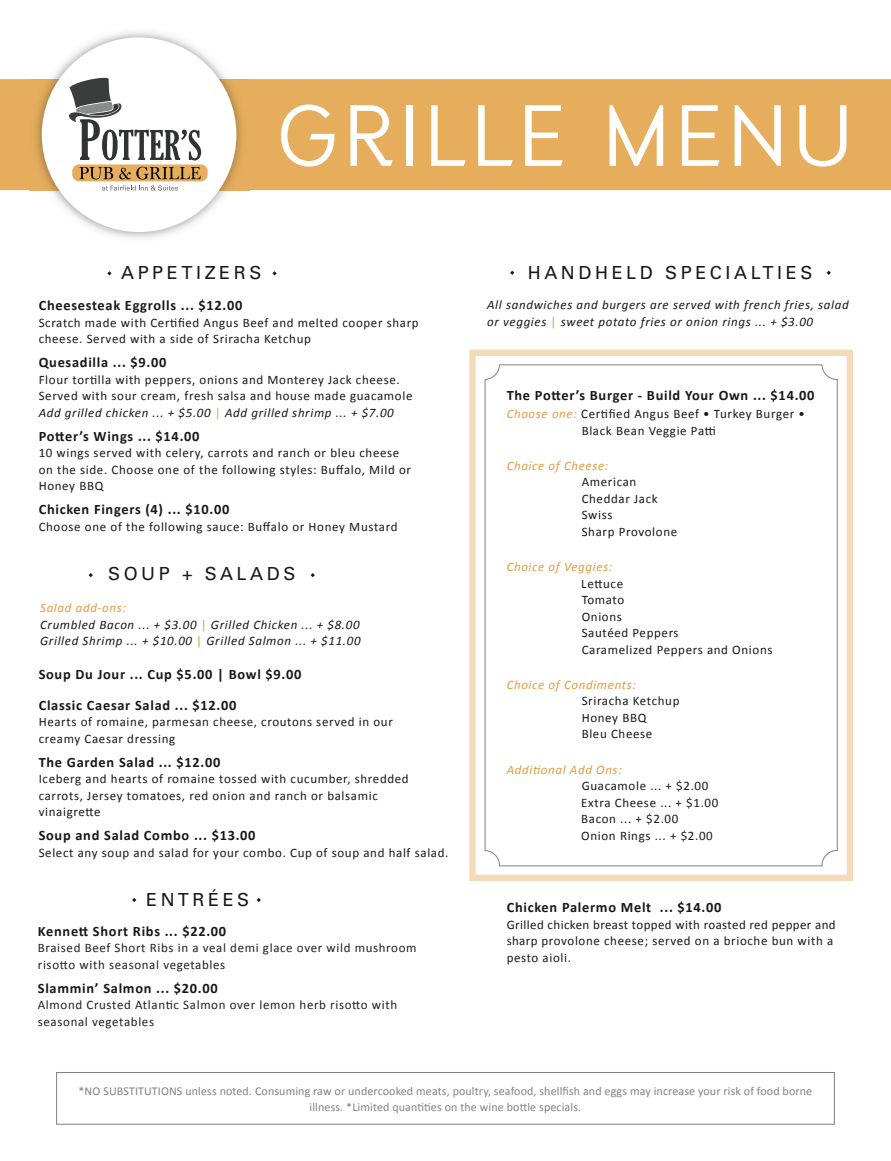
<style>
.page{position:relative;width:891px;height:1161px;background:#fff}
.page>*{position:absolute;margin:0;border:0;box-sizing:border-box;transform-origin:0 0}
.t1{font:86.55px "Auxilia";letter-spacing:.055em;color:#fff}
.t2{font:18px "Univers LT Std";letter-spacing:.2em;color:#181818}
.t3{font:700 14.4px/30.2px "Calibri";letter-spacing:.05em;color:#181818}
.t4{font:12.9px/16.5px "Calibri";letter-spacing:.05em;color:#181818}
.t5{font:italic 12.9px/16.5px "Calibri";letter-spacing:.05em;color:#181818}
.t6{font:12.9px/16.5px "Calibri";letter-spacing:.05em;color:#231f20}
.t7{font:12.9px/16.5px "Calibri";letter-spacing:.03em;color:#181818}
.t8{font:italic 12.9px "Calibri";letter-spacing:.05em;color:#e19c40}
.t9{font:12px/16.5px "Calibri";letter-spacing:.01em;color:#808180;text-align:center}
.s1{font-style:italic}
.s2{color:#e19c40}
.s3{font-style:normal;color:#e19c40}
.s4{font-style:italic;color:#e19c40}
</style>
<div class="page">
<svg style="left:827px;top:271px;width:4px;height:4px"></svg>
<svg style="left:510px;top:271px;width:4px;height:4px"></svg>
<div style="left:56px;top:1072px;width:779px;height:53px;border:1px solid #808180"></div>
<svg style="left:89px;top:573px;width:4px;height:4px"></svg>
<svg style="left:311px;top:573px;width:4px;height:4px"></svg>
<svg style="left:107px;top:271px;width:5px;height:4px"></svg>
<svg style="left:272px;top:271px;width:5px;height:4px"></svg>
<div style="left:0;top:79px;width:891px;height:111px;background:#e6ad5d"></div>
<img style="left:29px;top:32px;width:220px;height:206px">
<img style="left:29px;top:79px;width:220px;height:111px">
<div style="left:42px;top:37px;width:194px;height:195px;background:#fff;border-radius:50%"></div>
<svg style="left:102px;top:185px;width:76px;height:6px"></svg>
<svg style="left:69px;top:78px;width:132px;height:82px"></svg>
<div style="left:72px;top:164px;width:136px;height:17px;background:#e6ad5d;border-radius:7px"></div>
<svg style="left:79px;top:167px;width:34px;height:12px"></svg>
<svg style="left:119px;top:167px;width:82px;height:12px"></svg>
<svg style="left:132px;top:898px;width:4px;height:4px"></svg>
<svg style="left:257px;top:898px;width:4px;height:4px"></svg>
<svg style="left:469px;top:350px;width:384px;height:531px"></svg>
<svg style="left:484px;top:364px;width:354px;height:503px"></svg>
<h1 class="t1" style="left:277px;top:83px;width:578px">GRILLE MENU</h1>
<h2 class="t2" style="left:121px;top:262px;width:142px">APPETIZERS</h2>
<h2 class="t2" style="left:528px;top:262px;width:286px">HANDHELD SPECIALTIES</h2>
<p class="t3" style="left:39px;top:290px;width:205px">Cheesesteak Eggrolls ... $12.00</p>
<p class="t4" style="left:39px;top:314px;width:382px">Scratch made with Certified Angus Beef and melted cooper sharp cheese. Served with a side of Sriracha Ketchup</p>
<p class="t3" style="left:39px;top:347px;width:129px">Quesadilla ... $9.00</p>
<p class="t4" style="left:39px;top:371px;width:375px">Flour tortilla with peppers, onions and Monterey Jack cheese.<br>Served with sour cream, fresh salsa and house made guacamole<br><span class="s1">Add grilled chicken ... + $5.00</span> <span class="s2">|</span> <span class="s1">Add grilled shrimp ... + $7.00</span></p>
<p class="t3" style="left:39px;top:421px;width:162px">Potter’s Wings ... $14.00</p>
<p class="t4" style="left:39px;top:445px;width:374px">10 wings served with celery, carrots and ranch or bleu cheese on the side. Choose one of the following styles: Buffalo, Mild or<br>Honey BBQ</p>
<p class="t3" style="left:39px;top:494px;width:192px">Chicken Fingers (4) ... $10.00</p>
<p class="t4" style="left:39px;top:518px;width:360px">Choose one of the following sauce: Buffalo or Honey Mustard</p>
<h2 class="t2" style="left:108px;top:563px;width:189px">SOUP + SALADS</h2>
<p class="t5" style="left:40px;top:599px;width:322px"><span class="s2">Salad add-ons:<br></span>Crumbled Bacon ... + $3.00 <span class="s3">|</span> Grilled Chicken ... + $8.00<br>Grilled Shrimp ... + $10.00 <span class="s3">|</span> Grilled Salmon ... + $11.00</p>
<p class="t3" style="left:39px;top:659px;width:264px">Soup Du Jour ... Cup $5.00 | Bowl $9.00<br>Classic Caesar Salad ... $12.00</p>
<p class="t4" style="left:39px;top:714px;width:356px">Hearts of romaine, parmesan cheese, croutons served in our creamy Caesar dressing</p>
<p class="t3" style="left:39px;top:747px;width:183px">The Garden Salad ... $12.00</p>
<p class="t4" style="left:39px;top:771px;width:372px">Iceberg and hearts of romaine tossed with cucumber, shredded carrots, Jersey tomatoes, red onion and ranch or balsamic vinaigrette</p>
<p class="t3" style="left:39px;top:820px;width:218px">Soup and Salad Combo ... $13.00</p>
<p class="t4" style="left:39px;top:844px;width:411px">Select any soup and salad for your combo. Cup of soup and half salad.</p>
<h2 class="t2" style="left:146px;top:889px;width:105px">ENTRÉES</h2>
<p class="t3" style="left:38px;top:916px;width:190px">Kennett Short Ribs ... $22.00</p>
<p class="t6" style="left:38px;top:940px;width:380px">Braised Beef Short Ribs in a veal demi glace over wild mushroom risotto with seasonal vegetables</p>
<p class="t3" style="left:38px;top:973px;width:181px">Slammin’ Salmon ... $20.00</p>
<p class="t6" style="left:38px;top:997px;width:361px">Almond Crusted Atlantic Salmon over lemon herb risotto with seasonal vegetables</p>
<p class="t5" style="left:487px;top:296px;width:363px">All sandwiches and burgers are served with french fries, salad or veggies <span class="s3">|</span> sweet potato fries or onion rings ... + $3.00</p>
<p class="t3" style="left:507px;top:380px;width:309px">The Potter’s Burger - Build Your Own ... $14.00</p>
<p class="t4" style="left:582px;top:406px;width:225px;text-indent:-75px"><span class="s4">Choose one:</span> Certified Angus Beef • Turkey Burger •<br>Black Bean Veggie Patti</p>
<p class="t8" style="left:507px;top:457px;width:103px">Choice of Cheese:</p>
<p class="t4" style="left:582px;top:474px;width:97px">American<br>Cheddar Jack<br>Swiss<br>Sharp Provolone</p>
<p class="t8" style="left:507px;top:558px;width:107px">Choice of Veggies:</p>
<p class="t4" style="left:581px;top:575px;width:193px">Lettuce<br>Tomato<br>Onions<br>Sautéed Peppers<br>Caramelized Peppers and Onions</p>
<p class="t8" style="left:507px;top:676px;width:131px">Choice of Condiments:</p>
<p class="t4" style="left:582px;top:693px;width:99px">Sriracha Ketchup<br>Honey BBQ<br>Bleu Cheese</p>
<p class="t8" style="left:507px;top:760px;width:117px">Additional Add Ons:</p>
<p class="t4" style="left:581px;top:778px;width:139px">Guacamole ... + $2.00<br>Extra Cheese ... + $1.00<br>Bacon ... + $2.00<br>Onion Rings ... + $2.00</p>
<p class="t3" style="left:507px;top:892px;width:216px">Chicken Palermo Melt ... $14.00</p>
<p class="t7" style="left:507px;top:916px;width:331px">Grilled chicken breast topped with roasted red pepper and sharp provolone cheese; served on a brioche bun with a pesto aioli.</p>
<p class="t9" style="left:79px;top:1082px;width:735px">*NO SUBSTITUTIONS unless noted. Consuming raw or undercooked meats, poultry, seafood, shellfish and eggs may increase your risk of food borne illness. *Limited quantities on the wine bottle specials.</p>
</div>
